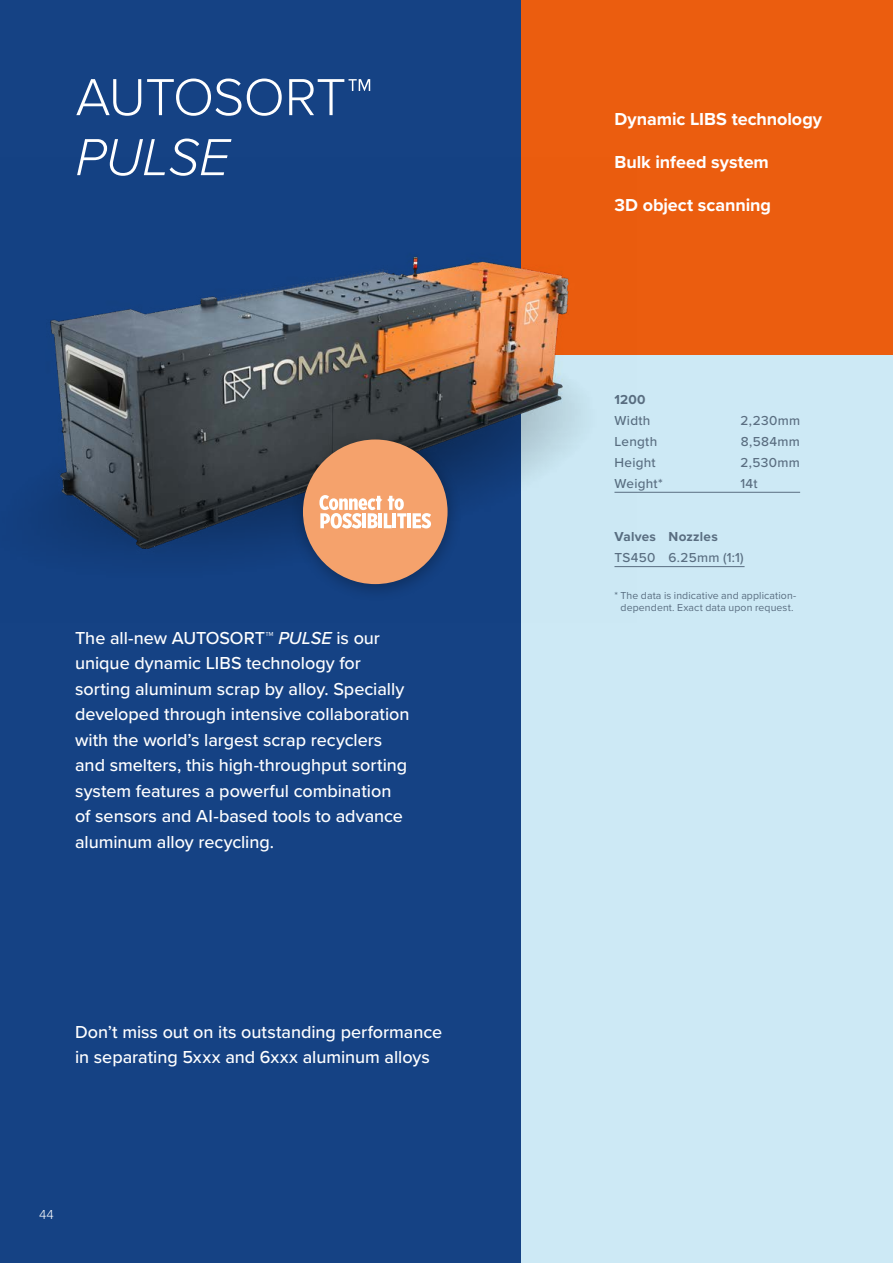
<style>
.page{position:relative;width:893px;height:1263px;background:#fff}
.page>*{position:absolute;margin:0;border:0;box-sizing:border-box;transform-origin:0 0}
.t1{font:300 54px/60px "Proxima Nova";letter-spacing:-.02em;color:#fff}
.t2{font:500 18px/25.5px "Proxima Nova";letter-spacing:-.005em;color:#fff}
.t3{font:700 18px "Proxima Nova";letter-spacing:-.005em;color:#fff}
.t4{font:500 13.5px "Proxima Nova";letter-spacing:.02em;color:#5a6e81}
.t5{font:700 13.5px "Proxima Nova";letter-spacing:.02em;color:#5a6e81}
.t6{font:300 13.5px "Proxima Nova";color:#fff}
.t7{font:10.5px/12px "Proxima Nova";letter-spacing:.01em;color:#5a6e81;text-align:center}
.s1{font-weight:400}
.s2{font-style:italic}
</style>
<div class="page">
<div style="left:496px;top:354px;width:397px;height:909px;background:#cde9f5"></div>
<div style="left:521px;top:0;width:372px;height:354px;background:#eb5d0f"></div>
<div style="left:0;top:0;width:521px;height:1263px;background:#154284"></div>
<hr style="left:614px;top:492px;width:186px;height:1px;background:#5a6e81">
<hr style="left:614px;top:566px;width:131px;height:1px;background:#5a6e81">
<img style="left:43px;top:256px;width:593px;height:312px">
<div style="left:291px;top:430px;width:172px;height:172px;background:#000;opacity:.28"></div>
<div style="left:303px;top:439px;width:145px;height:145px;background:#f5a26c;border-radius:50%"></div>
<svg style="left:319px;top:495px;width:87px;height:33px"></svg>
<hr style="left:407px;top:513px;width:4px;height:15px;background:#fff">
<svg style="left:413px;top:513px;width:18px;height:15px"></svg>
<h1 class="t1" style="left:76px;top:64px;width:298px">AUTOSORT<span class="s1">™<br></span><span class="s2">PULSE</span></h1>
<p class="t2" style="left:75px;top:624px;width:336px">The all-new AUTOSORT<span class="s1">™</span> <span class="s2">PULSE</span> is our unique dynamic LIBS technology for sorting aluminum scrap by alloy. Specially developed through intensive collaboration with the world’s largest scrap recyclers and smelters, this high-throughput sorting system features a powerful combination of sensors and AI-based tools to advance aluminum alloy recycling.</p>
<p class="t2" style="left:75px;top:1018px;width:369px">Don’t miss out on its outstanding performance in separating 5xxx and 6xxx aluminum alloys</p>
<p class="t6" style="left:39px;top:1205px;width:16px">44</p>
<p class="t3" style="left:614px;top:106px;width:209px">Dynamic LIBS technology</p>
<p class="t3" style="left:614px;top:149px;width:156px">Bulk infeed system</p>
<p class="t3" style="left:614px;top:192px;width:158px">3D object scanning</p>
<p class="t5" style="left:614px;top:389px;width:33px">1200</p>
<p class="t4" style="left:614px;top:410px;width:38px">Width</p>
<p class="t4" style="left:741px;top:410px;width:61px">2,230mm</p>
<p class="t4" style="left:614px;top:431px;width:44px">Length</p>
<p class="t4" style="left:741px;top:431px;width:61px">8,584mm</p>
<p class="t4" style="left:614px;top:452px;width:43px">Height</p>
<p class="t4" style="left:741px;top:452px;width:61px">2,530mm</p>
<p class="t4" style="left:614px;top:473px;width:50px">Weight*</p>
<p class="t4" style="left:741px;top:473px;width:19px">14t</p>
<p class="t5" style="left:614px;top:526px;width:105px">Valves Nozzles</p>
<p class="t4" style="left:614px;top:547px;width:131px">TS450 6.25mm (1:1)</p>
<p class="t7" style="left:614px;top:589px;width:183px">* The data is indicative and application&shy;dependent. Exact data upon request.</p>
</div>
